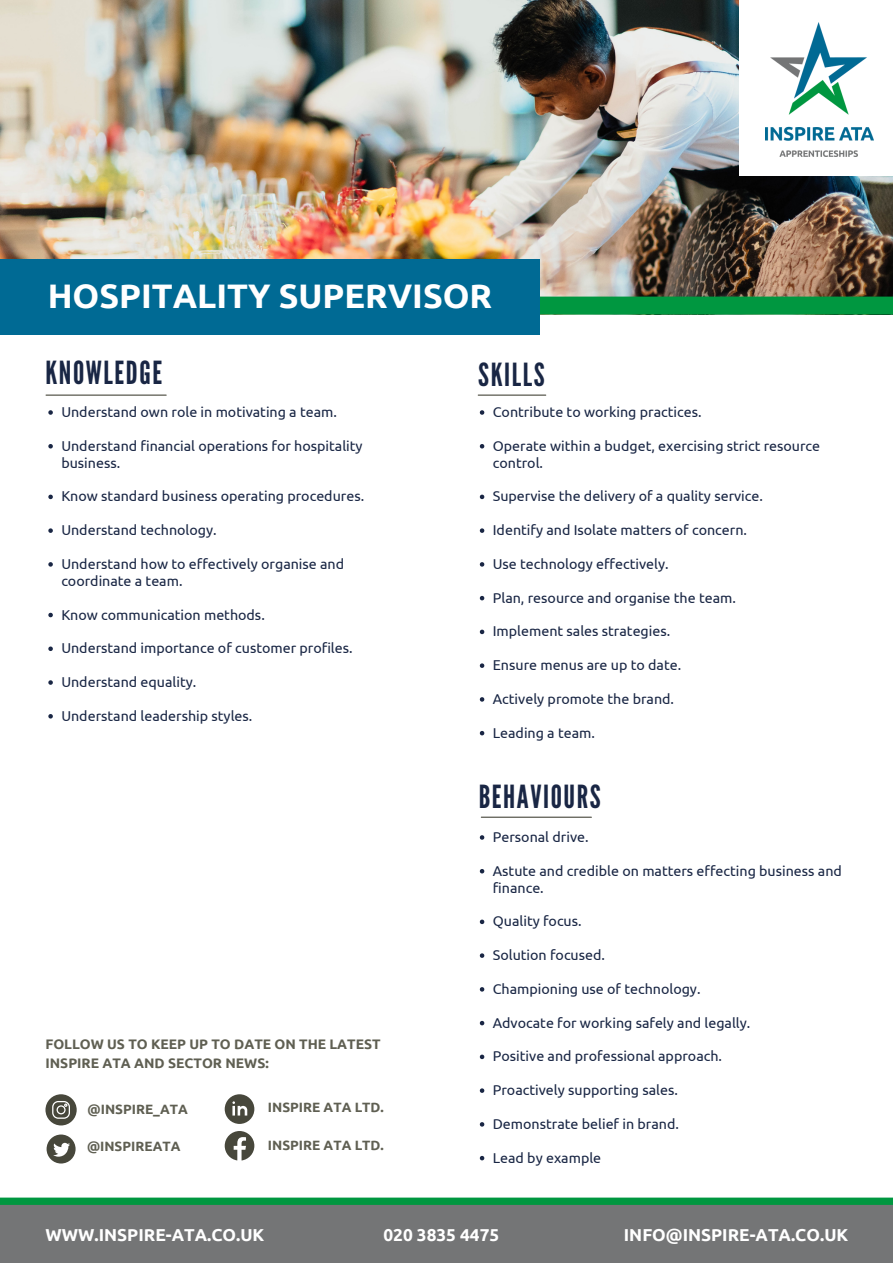
<style>
.page{position:relative;width:893px;height:1263px;background:#fff}
.page>*{position:absolute;margin:0;border:0;box-sizing:border-box;transform-origin:0 0}
.t1{font:700 33.97px "Ubuntu";color:#fff}
.t2{font:31.8px "League Gothic";letter-spacing:.05em;color:#192644}
.t3{font:700 17.25px "Ubuntu";color:#fff}
.t4{font:14.25px/16.9px "Ubuntu";color:#192644}
.t5{font:700 13.8px/19.2px "Ubuntu";color:#5f5f52}
.t6{font:700 13.5px "Ubuntu";color:#5f5f52}
</style>
<div class="page">
<hr style="left:46px;top:395px;width:120px;height:1px;background:#47473b">
<img style="left:0;top:0;width:893px;height:297px">
<div style="left:540px;top:297px;width:353px;height:18px;background:#009740"></div>
<div style="left:0;top:259px;width:540px;height:75px;background:#006a94"></div>
<svg style="left:45px;top:1094px;width:31px;height:31px"></svg>
<svg style="left:47px;top:1134px;width:29px;height:29px"></svg>
<svg style="left:225px;top:1094px;width:29px;height:30px"></svg>
<svg style="left:225px;top:1131px;width:29px;height:29px"></svg>
<div style="left:0;top:1203px;width:893px;height:60px;background:#747576"></div>
<div style="left:0;top:1197px;width:893px;height:8px;background:#009740"></div>
<hr style="left:478px;top:395px;width:68px;height:1px;background:#47473b">
<hr style="left:481px;top:817px;width:110px;height:1px;background:#47473b">
<svg style="left:480px;top:835px;width:4px;height:5px"></svg>
<svg style="left:480px;top:869px;width:4px;height:4px"></svg>
<svg style="left:480px;top:919px;width:4px;height:5px"></svg>
<svg style="left:480px;top:953px;width:4px;height:5px"></svg>
<svg style="left:480px;top:987px;width:4px;height:4px"></svg>
<svg style="left:480px;top:1021px;width:4px;height:4px"></svg>
<svg style="left:480px;top:1054px;width:4px;height:5px"></svg>
<svg style="left:480px;top:1088px;width:4px;height:5px"></svg>
<svg style="left:480px;top:1122px;width:4px;height:4px"></svg>
<svg style="left:480px;top:1156px;width:4px;height:4px"></svg>
<svg style="left:48px;top:410px;width:5px;height:5px"></svg>
<svg style="left:48px;top:444px;width:5px;height:4px"></svg>
<svg style="left:48px;top:495px;width:5px;height:4px"></svg>
<svg style="left:48px;top:528px;width:5px;height:5px"></svg>
<svg style="left:48px;top:562px;width:5px;height:5px"></svg>
<svg style="left:48px;top:613px;width:5px;height:4px"></svg>
<svg style="left:48px;top:646px;width:5px;height:5px"></svg>
<svg style="left:48px;top:680px;width:5px;height:5px"></svg>
<svg style="left:48px;top:714px;width:5px;height:4px"></svg>
<svg style="left:480px;top:410px;width:4px;height:5px"></svg>
<svg style="left:480px;top:444px;width:4px;height:4px"></svg>
<svg style="left:480px;top:495px;width:4px;height:4px"></svg>
<svg style="left:480px;top:528px;width:4px;height:5px"></svg>
<svg style="left:480px;top:562px;width:4px;height:5px"></svg>
<svg style="left:480px;top:596px;width:4px;height:4px"></svg>
<svg style="left:480px;top:630px;width:4px;height:4px"></svg>
<svg style="left:480px;top:663px;width:4px;height:5px"></svg>
<svg style="left:480px;top:697px;width:4px;height:5px"></svg>
<svg style="left:480px;top:731px;width:4px;height:4px"></svg>
<div style="left:739px;top:0;width:154px;height:175px;background:#fff"></div>
<img style="left:765px;top:23px;width:108px;height:133px">
<h2 class="t1" style="left:48px;top:277px;width:446px">HOSPITALITY SUPERVISOR</h2>
<p class="t2" style="left:45px;top:354px;width:118px">KNOWLEDGE</p>
<h1 class="t2" style="left:478px;top:356px;width:68px">SKILLS</h1>
<p class="t4" style="left:61px;top:403px;width:277px">Understand own role in motivating a team.</p>
<p class="t4" style="left:61px;top:437px;width:303px">Understand financial operations for hospitality business.</p>
<p class="t4" style="left:61px;top:488px;width:304px">Know standard business operating procedures.</p>
<p class="t4" style="left:61px;top:521px;width:157px">Understand technology.</p>
<p class="t4" style="left:61px;top:555px;width:284px">Understand how to effectively organise and coordinate a team.</p>
<p class="t4" style="left:61px;top:606px;width:205px">Know communication methods.</p>
<p class="t4" style="left:61px;top:639px;width:293px">Understand importance of customer profiles.</p>
<p class="t4" style="left:61px;top:673px;width:136px">Understand equality.</p>
<p class="t4" style="left:61px;top:707px;width:193px">Understand leadership styles.</p>
<p class="t5" style="left:45px;top:1034px;width:337px">FOLLOW US TO KEEP UP TO DATE ON THE LATEST<br>INSPIRE ATA AND SECTOR NEWS:</p>
<p class="t6" style="left:88px;top:1101px;width:102px">@INSPIRE_ATA</p>
<p class="t6" style="left:87px;top:1139px;width:95px">@INSPIREATA</p>
<p class="t6" style="left:268px;top:1099px;width:117px">INSPIRE ATA LTD.</p>
<p class="t6" style="left:268px;top:1137px;width:117px">INSPIRE ATA LTD.</p>
<p class="t4" style="left:493px;top:403px;width:210px">Contribute to working practices.</p>
<h4 class="t4" style="left:493px;top:437px;width:329px">Operate within a budget, exercising strict resource control.</h4>
<p class="t4" style="left:493px;top:488px;width:272px">Supervise the delivery of a quality service.</p>
<h4 class="t4" style="left:493px;top:521px;width:256px">Identify and Isolate matters of concern.</h4>
<p class="t4" style="left:493px;top:555px;width:177px">Use technology effectively.</p>
<h4 class="t4" style="left:493px;top:589px;width:245px">Plan, resource and organise the team.</h4>
<p class="t4" style="left:493px;top:623px;width:179px">Implement sales strategies.</p>
<h4 class="t4" style="left:493px;top:656px;width:190px">Ensure menus are up to date.</h4>
<p class="t4" style="left:493px;top:690px;width:183px">Actively promote the brand.</p>
<h4 class="t4" style="left:493px;top:724px;width:104px">Leading a team.</h4>
<h2 class="t2" style="left:479px;top:778px;width:123px">BEHAVIOURS</h2>
<p class="t4" style="left:493px;top:828px;width:97px">Personal drive.</p>
<p class="t4" style="left:493px;top:862px;width:351px">Astute and credible on matters effecting business and finance.</p>
<p class="t4" style="left:493px;top:912px;width:90px">Quality focus.</p>
<p class="t4" style="left:493px;top:946px;width:114px">Solution focused.</p>
<p class="t4" style="left:493px;top:980px;width:209px">Championing use of technology.</p>
<p class="t4" style="left:493px;top:1014px;width:259px">Advocate for working safely and legally.</p>
<p class="t4" style="left:493px;top:1047px;width:231px">Positive and professional approach.</p>
<p class="t4" style="left:493px;top:1081px;width:187px">Proactively supporting sales.</p>
<p class="t4" style="left:493px;top:1115px;width:188px">Demonstrate belief in brand.</p>
<h2 class="t4" style="left:493px;top:1149px;width:110px">Lead by example</h2>
<p class="t3" style="left:45px;top:1225px;width:220px">WWW.INSPIRE-ATA.CO.UK</p>
<p class="t3" style="left:383px;top:1225px;width:117px">020 3835 4475</p>
<p class="t3" style="left:624px;top:1225px;width:226px">INFO@INSPIRE-ATA.CO.UK</p>
</div>
